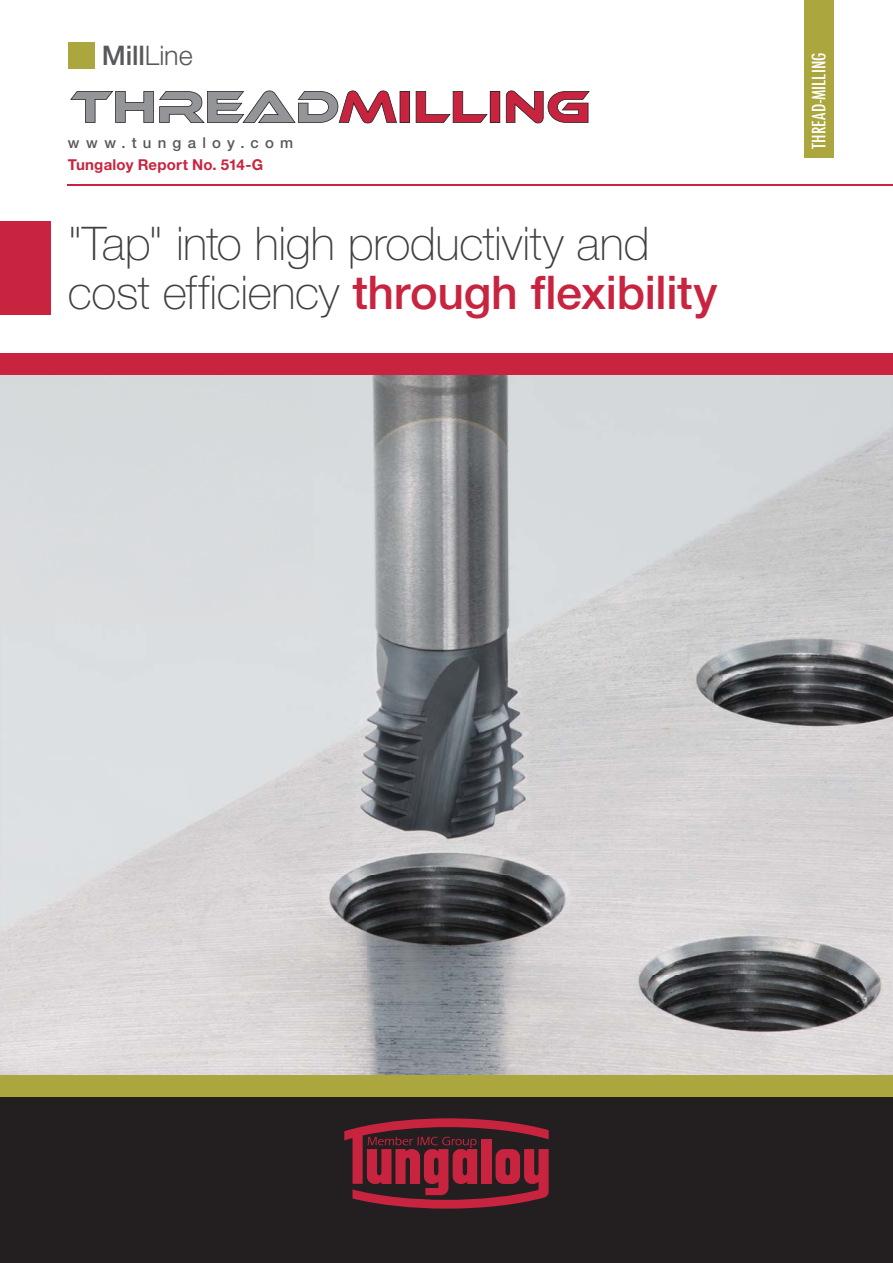
<style>
.page{position:relative;width:893px;height:1263px;background:#fff}
.page>*{position:absolute;margin:0;border:0;box-sizing:border-box;transform-origin:0 0}
.t1{font:100 46.5px/49.5px "Helvetica Neue LTW1 G";letter-spacing:-.005em;color:#404041}
.t2{font:500 27px "Helvetica Neue LTW1 G";color:#58595b}
.t3{font:500 condensed 18px "Futura";letter-spacing:.005em;color:#fff}
.t4{font:700 15px "Helvetica Neue LTW1 G";letter-spacing:.01em;color:#c9243f}
.t5{font:500 15px "Helvetica Neue LTW1 G";letter-spacing:.415em;color:#58595b}
.s1{font-weight:300}
.s2{font-weight:500;color:#c9243f}
</style>
<div class="page">
<div style="left:68px;top:43px;width:26px;height:26px;background:#aba63d"></div>
<div style="left:0;top:221px;width:51px;height:94px;background:#c9243f"></div>
<hr style="left:68px;top:185px;width:824px;height:1px;background:#c9243f">
<div style="left:803px;top:0;width:30px;height:157px;background:#aba63d"></div>
<img style="left:0;top:374px;width:892px;height:702px">
<div style="left:0;top:1097px;width:892px;height:166px;background:#231f20"></div>
<div style="left:0;top:1076px;width:892px;height:21px;background:#aba63d"></div>
<div style="left:0;top:353px;width:892px;height:21px;background:#c9243f"></div>
<svg style="left:344px;top:1118px;width:204px;height:91px"></svg>
<svg style="left:70px;top:91px;width:430px;height:32px"></svg>
<svg style="left:506px;top:91px;width:83px;height:32px"></svg>
<p class="t2" style="left:102px;top:46px;width:92px">Mill<span class="s1">Line</span></p>
<p class="t5" style="left:68px;top:137px;width:227px">www.tungaloy.com</p>
<p class="t4" style="left:68px;top:160px;width:197px">Tungaloy Report No. 514-G</p>
<p class="t1" style="left:68px;top:224px;width:651px">"Tap" into high productivity and cost efficiency <span class="s2">through flexibility</span></p>
<p class="t3" style="left:807px;top:149px;width:98px;rotate:-90deg">THREAD-MILLING</p>
</div>
